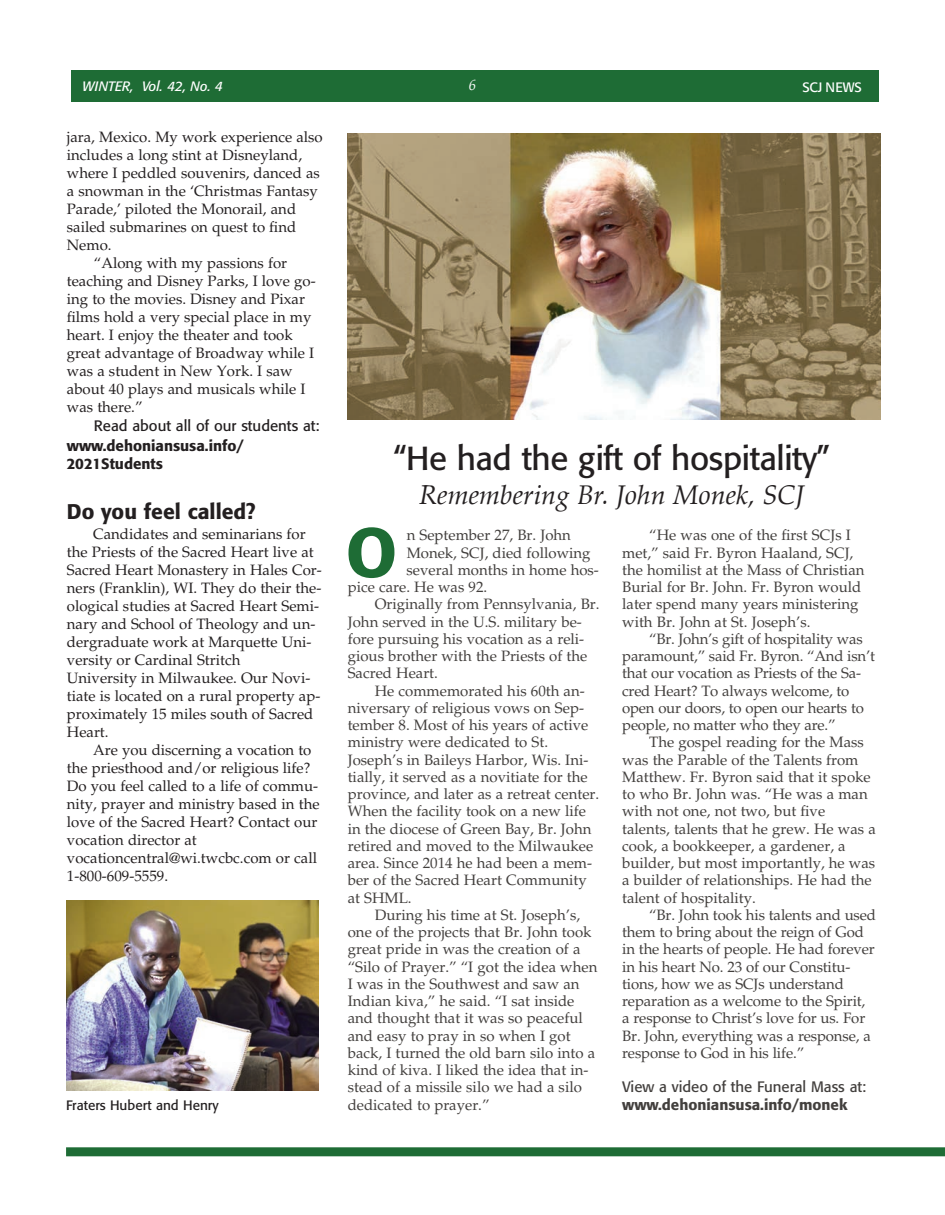
<style>
.page{position:relative;width:945px;height:1215px;background:#fff}
.page>*{position:absolute;margin:0;border:0;box-sizing:border-box;transform-origin:0 0}
.t1{font:500 69px "Formata";color:#1e6c35}
.t2{font:33px "Formata";letter-spacing:-.01em;color:#231f20}
.t3{font:italic 27px "Palatino";color:#231f20}
.t4{font:500 21px "Formata";color:#231f20}
.t5{font:15px/17.2px "Palatino LT Std";color:#423f3d}
.t6{font:15px/18px "Palatino LT Std";color:#231f20}
.t7{font:500 15px/18.9px "Formata";color:#231f20}
.t8{font:15px "Formata";color:#423f3d}
.t9{font:15px "Formata";color:#231f20}
.t10{font:500 15px "Formata";color:#423f3d}
.t11{font:italic 15px "Palatino";color:#fff}
.t12{font:13.5px "Formata";color:#231f20}
.t13{font:italic 13.5px "Formata";color:#fff}
.t14{font:13.5px "Formata";color:#fff}
</style>
<div class="page">
<div style="left:71px;top:70px;width:808px;height:31px;background:#1e6c35"></div>
<div style="left:66px;top:1147px;width:879px;height:9px;background:#1e6c35"></div>
<img style="left:67px;top:900px;width:252px;height:190px">
<img style="left:348px;top:133px;width:532px;height:286px">
<p class="t13" style="left:83px;top:80px;width:142px">WINTER, Vol. 42, No. 4</p>
<p class="t11" style="left:469px;top:78px;width:9px">6</p>
<p class="t14" style="left:802px;top:82px;width:61px">SCJ NEWS</p>
<p class="t6" style="left:67px;top:130px;width:257px">jara, Mexico. My work experience also</p>
<p class="t6" style="left:67px;top:148px;width:237px">includes a long stint at Disneyland,</p>
<p class="t6" style="left:67px;top:166px;width:255px">where I peddled souvenirs, danced as</p>
<p class="t6" style="left:67px;top:184px;width:253px">a snowman in the ‘Christmas Fantasy</p>
<p class="t6" style="left:67px;top:202px;width:231px">Parade,’ piloted the Monorail, and</p>
<p class="t6" style="left:67px;top:220px;width:231px">sailed submarines on quest to find</p>
<p class="t6" style="left:67px;top:238px;width:46px">Nemo.</p>
<p class="t6" style="left:94px;top:256px;width:195px">“Along with my passions for</p>
<p class="t6" style="left:67px;top:274px;width:250px">teaching and Disney Parks, I love go-</p>
<p class="t6" style="left:67px;top:292px;width:240px">ing to the movies. Disney and Pixar</p>
<p class="t6" style="left:67px;top:310px;width:246px">films hold a very special place in my</p>
<p class="t6" style="left:67px;top:328px;width:227px">heart. I enjoy the theater and took</p>
<p class="t6" style="left:67px;top:346px;width:249px">great advantage of Broadway while I</p>
<p class="t6" style="left:67px;top:364px;width:227px">was a student in New York. I saw</p>
<p class="t6" style="left:67px;top:382px;width:240px">about 40 plays and musicals while I</p>
<p class="t6" style="left:67px;top:400px;width:77px">was there.”</p>
<p class="t9" style="left:94px;top:419px;width:227px">Read about all of our students at:</p>
<p class="t7" style="left:67px;top:437px;width:178px">www.dehoniansusa.info/<br>2021Students</p>
<h3 class="t4" style="left:67px;top:502px;width:191px">Do you feel called?</h3>
<p class="t6" style="left:67px;top:527px;width:256px;text-indent:26px">Candidates and seminarians for the Priests of the Sacred Heart live at Sacred Heart Monastery in Hales Cor&shy;ners (Franklin), WI. They do their the&shy;ological studies at Sacred Heart Semi&shy;nary and School of Theology and un&shy;dergraduate work at Marquette Uni&shy;versity or Cardinal Stritch<br>University in Milwaukee. Our Novi&shy;tiate is located on a rural property ap&shy;proximately 15 miles south of Sacred Heart.</p>
<p class="t6" style="left:67px;top:743px;width:254px;text-indent:26px">Are you discerning a vocation to the priesthood and/or religious life?<br>Do you feel called to a life of commu&shy;nity, prayer and ministry based in the love of the Sacred Heart? Contact our vocation director at vocationcentral@wi.twcbc.com or call<br>1-800-609-5559.</p>
<h2 class="t2" style="left:394px;top:444px;width:438px">“He had the gift of hospitality”</h2>
<h3 class="t3" style="left:419px;top:482px;width:387px">Remembering Br. John Monek, SCJ</h3>
<p class="t5" style="left:407px;top:528px;width:166px">n September 27, Br. John</p>
<p class="t5" style="left:407px;top:546px;width:185px">Monek, SCJ, died following</p>
<p class="t5" style="left:407px;top:563px;width:194px">several months in home hos-</p>
<p class="t5" style="left:348px;top:580px;width:141px">pice care. He was 92.</p>
<p class="t5" style="left:375px;top:597px;width:226px">Originally from Pennsylvania, Br.</p>
<p class="t5" style="left:348px;top:615px;width:236px">John served in the U.S. military be-</p>
<p class="t5" style="left:348px;top:632px;width:238px">fore pursuing his vocation as a reli-</p>
<p class="t5" style="left:348px;top:649px;width:241px">gious brother with the Priests of the</p>
<p class="t5" style="left:348px;top:666px;width:92px">Sacred Heart.</p>
<p class="t5" style="left:375px;top:684px;width:212px">He commemorated his 60th an-</p>
<p class="t5" style="left:348px;top:701px;width:238px">niversary of religious vows on Sep-</p>
<p class="t5" style="left:348px;top:718px;width:242px">tember 8. Most of his years of active</p>
<p class="t5" style="left:348px;top:735px;width:202px">ministry were dedicated to St.</p>
<p class="t5" style="left:348px;top:753px;width:242px">Joseph’s in Baileys Harbor, Wis. Ini-</p>
<p class="t5" style="left:348px;top:770px;width:241px">tially, it served as a novitiate for the</p>
<p class="t5" style="left:348px;top:787px;width:253px">province, and later as a retreat center.</p>
<p class="t5" style="left:348px;top:804px;width:240px">When the facility took on a new life</p>
<p class="t5" style="left:348px;top:822px;width:245px">in the diocese of Green Bay, Br. John</p>
<p class="t5" style="left:348px;top:839px;width:247px">retired and moved to the Milwaukee</p>
<p class="t5" style="left:348px;top:856px;width:246px">area. Since 2014 he had been a mem-</p>
<p class="t5" style="left:348px;top:873px;width:240px">ber of the Sacred Heart Community</p>
<p class="t5" style="left:348px;top:891px;width:65px">at SHML.</p>
<p class="t5" style="left:375px;top:908px;width:207px">During his time at St. Joseph’s,</p>
<p class="t5" style="left:348px;top:925px;width:245px">one of the projects that Br. John took</p>
<p class="t5" style="left:348px;top:942px;width:234px">great pride in was the creation of a</p>
<p class="t5" style="left:348px;top:960px;width:251px">“Silo of Prayer.” “I got the idea when</p>
<p class="t5" style="left:348px;top:977px;width:233px">I was in the Southwest and saw an</p>
<p class="t5" style="left:348px;top:994px;width:228px">Indian kiva,” he said. “I sat inside</p>
<p class="t5" style="left:348px;top:1011px;width:237px">and thought that it was so peaceful</p>
<p class="t5" style="left:348px;top:1029px;width:224px">and easy to pray in so when I got</p>
<p class="t5" style="left:348px;top:1046px;width:249px">back, I turned the old barn silo into a</p>
<p class="t5" style="left:348px;top:1063px;width:242px">kind of kiva. I liked the idea that in-</p>
<p class="t5" style="left:348px;top:1080px;width:236px">stead of a missile silo we had a silo</p>
<p class="t5" style="left:348px;top:1098px;width:143px">dedicated to prayer.”</p>
<h1 class="t1" style="left:346px;top:522px;width:54px">O</h1>
<p class="t5" style="left:622px;top:528px;width:244px;text-indent:27px">“He was one of the first SCJs I met,” said Fr. Byron Haaland, SCJ, the homilist at the Mass of Christian Burial for Br. John. Fr. Byron would later spend many years ministering with Br. John at St. Joseph’s.</p>
<p class="t5" style="left:622px;top:632px;width:254px;text-indent:27px">“Br. John’s gift of hospitality was paramount,” said Fr. Byron. “And isn’t that our vocation as Priests of the Sa&shy;cred Heart? To always welcome, to open our doors, to open our hearts to people, no matter who they are.”</p>
<p class="t5" style="left:622px;top:735px;width:255px;text-indent:27px">The gospel reading for the Mass was the Parable of the Talents from Matthew. Fr. Byron said that it spoke to who Br. John was. “He was a man with not one, not two, but five talents, talents that he grew. He was a cook, a bookkeeper, a gardener, a builder, but most importantly, he was a builder of relationships. He had the talent of hospitality.</p>
<p class="t5" style="left:622px;top:908px;width:255px;text-indent:27px">“Br. John took his talents and used them to bring about the reign of God in the hearts of people. He had forever in his heart No. 23 of our Constitu&shy;tions, how we as SCJs understand reparation as a welcome to the Spirit, a response to Christ’s love for us. For Br. John, everything was a response, a response to God in his life.”</p>
<p class="t8" style="left:622px;top:1080px;width:246px">View a video of the Funeral Mass at:</p>
<p class="t12" style="left:66px;top:1099px;width:154px">Fraters Hubert and Henry</p>
<p class="t10" style="left:622px;top:1098px;width:227px">www.dehoniansusa.info/monek</p>
</div>
